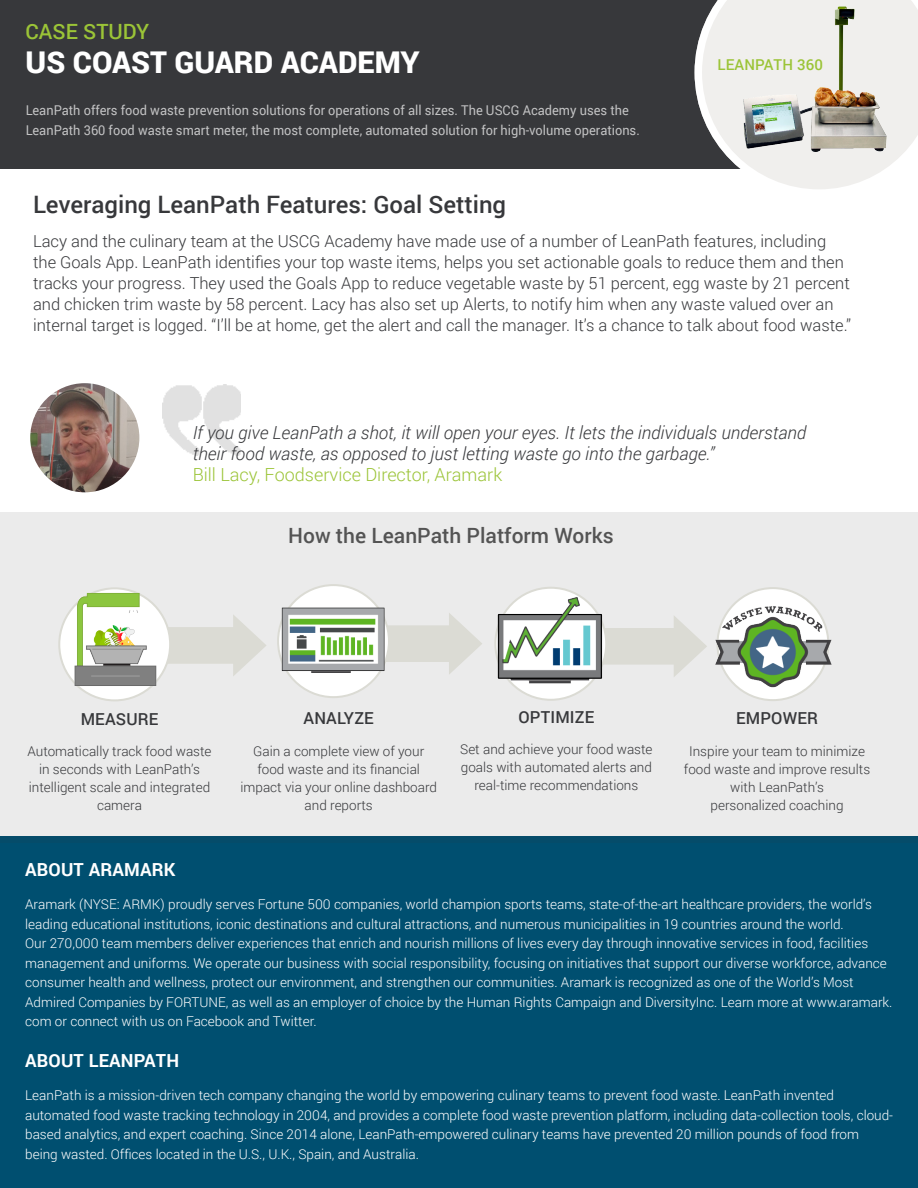
<style>
.page{position:relative;width:918px;height:1188px;background:#fff}
.page>*{position:absolute;margin:0;border:0;box-sizing:border-box;transform-origin:0 0}
.t1{font:900 30px "Roboto";color:#fff}
.t2{font:500 24px "Roboto";color:#37383b}
.t3{font:500 21px "Roboto";color:#545454}
.t4{font:500 21px "Roboto";color:#9bc437}
.t5{font:italic 300 18px/21px "Roboto";color:#37383b}
.t6{font:300 18px "Roboto";color:#9bc437}
.t7{font:700 18px "Roboto";letter-spacing:.01em;color:#fff}
.t8{font:300 16.5px/21px "Roboto";color:#37383b}
.t9{font:500 16.5px "Roboto";letter-spacing:.01em;color:#37383b}
.t10{font:500 15px "Roboto";letter-spacing:.01em;color:#9bc437}
.t11{font:300 13.5px/19.5px "Roboto";color:#fff}
.t12{font:300 13.5px/18px "Roboto";color:#37383b;text-align:center}
.t13{font:13.5px/19.5px "Roboto";color:#fff;scale:.95 1}
</style>
<div class="page">
<div style="left:0;top:0;width:774px;height:168px;background:#37383b"></div>
<svg style="left:695px;top:0;width:223px;height:189px"></svg>
<img style="left:744px;top:7px;width:143px;height:145px">
<img style="left:163px;top:384px;width:78px;height:71px">
<img style="left:30px;top:383px;width:109px;height:109px;border-radius:55px">
<div style="left:0;top:836px;width:918px;height:352px;background:#004f70"></div>
<div style="left:0;top:512px;width:918px;height:330px;background:#ebebeb"></div>
<svg style="left:674px;top:616px;width:23px;height:61px"></svg>
<div style="left:602px;top:628px;width:75px;height:37px;background:#dbdbd4"></div>
<svg style="left:449px;top:613px;width:19px;height:61px"></svg>
<div style="left:385px;top:625px;width:67px;height:37px;background:#dbdbd4"></div>
<img style="left:277px;top:584px;width:136px;height:114px">
<svg style="left:233px;top:615px;width:33px;height:61px"></svg>
<div style="left:166px;top:627px;width:70px;height:37px;background:#dbdbd4"></div>
<img style="left:58px;top:587px;width:120px;height:114px">
<img style="left:468px;top:587px;width:147px;height:114px">
<img style="left:697px;top:587px;width:135px;height:114px">
<p class="t4" style="left:26px;top:17px;width:125px">CASE STUDY</p>
<p class="t1" style="left:26px;top:41px;width:395px">US COAST GUARD ACADEMY</p>
<p class="t10" style="left:717px;top:54px;width:107px">LEANPATH 360</p>
<p class="t13" style="left:26px;top:100px;width:648px">LeanPath offers food waste prevention solutions for operations of all sizes. The USCG Academy uses the<br>LeanPath 360 food waste smart meter, the most complete, automated solution for high-volume operations.</p>
<p class="t2" style="left:33px;top:187px;width:475px">Leveraging LeanPath Features: Goal Setting</p>
<p class="t8" style="left:33px;top:230px;width:820px">Lacy and the culinary team at the USCG Academy have made use of a number of LeanPath features, including the Goals App. LeanPath identifies your top waste items, helps you set actionable goals to reduce them and then tracks your progress. They used the Goals App to reduce vegetable waste by 51 percent, egg waste by 21 percent and chicken trim waste by 58 percent. Lacy has also set up Alerts, to notify him when any waste valued over an internal target is logged. “I’ll be at home, get the alert and call the manager. It’s a chance to talk about food waste.”</p>
<p class="t5" style="left:193px;top:422px;width:615px">If you give LeanPath a shot, it will open your eyes. It lets the individuals understand their food waste, as opposed to just letting waste go into the garbage.”</p>
<p class="t6" style="left:193px;top:462px;width:311px">Bill Lacy, Foodservice Director, Aramark</p>
<p class="t3" style="left:288px;top:521px;width:327px">How the LeanPath Platform Works</p>
<p class="t9" style="left:81px;top:707px;width:79px">MEASURE</p>
<p class="t12" style="left:28px;top:742px;width:186px">Automatically track food waste in seconds with LeanPath’s intelligent scale and integrated camera</p>
<p class="t9" style="left:304px;top:707px;width:72px">ANALYZE</p>
<p class="t12" style="left:240px;top:741px;width:198px">Gain a complete view of your food waste and its financial impact via your online dashboard and reports</p>
<p class="t9" style="left:518px;top:705px;width:77px">OPTIMIZE</p>
<p class="t12" style="left:460px;top:740px;width:194px">Set and achieve your food waste goals with automated alerts and real-time recommendations</p>
<p class="t9" style="left:736px;top:707px;width:84px">EMPOWER</p>
<p class="t12" style="left:684px;top:742px;width:188px">Inspire your team to minimize food waste and improve results with LeanPath’s<br>personalized coaching</p>
<p class="t7" style="left:25px;top:857px;width:152px">ABOUT ARAMARK</p>
<p class="t11" style="left:25px;top:894px;width:869px">Aramark (NYSE: ARMK) proudly serves Fortune 500 companies, world champion sports teams, state-of-the-art healthcare providers, the world’s leading educational institutions, iconic destinations and cultural attractions, and numerous municipalities in 19 countries around the world.<br>Our 270,000 team members deliver experiences that enrich and nourish millions of lives every day through innovative services in food, facilities management and uniforms. We operate our business with social responsibility, focusing on initiatives that support our diverse workforce, advance consumer health and wellness, protect our environment, and strengthen our communities. Aramark is recognized as one of the World’s Most Admired Companies by FORTUNE, as well as an employer of choice by the Human Rights Campaign and DiversityInc. Learn more at www.aramark. com or connect with us on Facebook and Twitter.</p>
<p class="t7" style="left:25px;top:1048px;width:155px">ABOUT LEANPATH</p>
<p class="t11" style="left:25px;top:1085px;width:869px">LeanPath is a mission-driven tech company changing the world by empowering culinary teams to prevent food waste. LeanPath invented automated food waste tracking technology in 2004, and provides a complete food waste prevention platform, including data-collection tools, cloud&shy;based analytics, and expert coaching. Since 2014 alone, LeanPath-empowered culinary teams have prevented 20 million pounds of food from being wasted. Offices located in the U.S., U.K., Spain, and Australia.</p>
</div>
